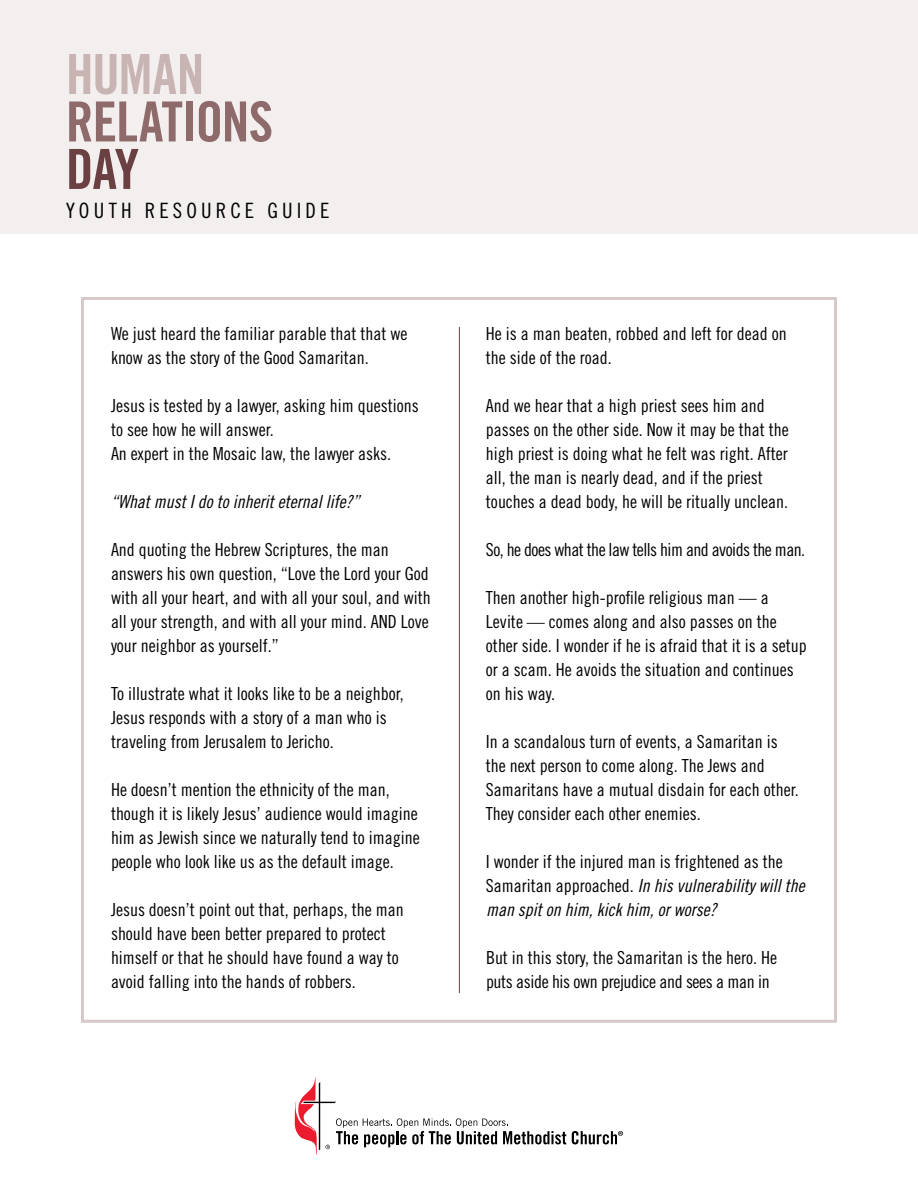
<style>
.page{position:relative;width:918px;height:1188px;background:#fff}
.page>*{position:absolute;margin:0;border:0;box-sizing:border-box;transform-origin:0 0}
.t1{font:55.35px "Trade Gothic LT Std Bd Cn 20";letter-spacing:-.015em;color:#8f6a6b}
.t2{font:55.35px "Trade Gothic LT Std Bd Cn 20";letter-spacing:-.015em;color:#c8b4b3}
.t3{font:55.35px "Trade Gothic LT Std Bd Cn 20";color:#6b4042}
.t4{font:21.15px "Trade Gothic LT Std Cn 18";letter-spacing:.195em;color:#000}
.t5{font:18px/24px "Trade Gothic LT Std Cn 18";color:#000}
.t6{font:18px "Trade Gothic LT Std Cn 18";letter-spacing:-.03em;color:#000}
.t7{font:italic 18px "Trade Gothic LT Std Cn 18";color:#000}
.s1{font-style:italic}
</style>
<div class="page">
<div style="left:0;top:0;width:918px;height:234px;background:#f3efee"></div>
<svg style="left:572px;top:1131px;width:51px;height:13px"></svg>
<svg style="left:295px;top:1077px;width:271px;height:78px"></svg>
<div style="left:81px;top:297px;width:756px;height:726px;border:3px solid #d7c9c8"></div>
<hr style="left:459px;top:327px;width:1px;height:666px;background:#6b4042">
<h1 class="t2" style="left:66px;top:41px;width:140px">HUMAN</h1>
<h1 class="t1" style="left:66px;top:88px;width:209px">RELATIONS</h1>
<h1 class="t3" style="left:66px;top:136px;width:75px">DAY</h1>
<p class="t4" style="left:66px;top:198px;width:265px">YOUTH RESOURCE GUIDE</p>
<p class="t5" style="left:111px;top:321px;width:298px">We just heard the familiar parable that that we know as the story of the Good Samaritan.</p>
<p class="t5" style="left:111px;top:393px;width:309px">Jesus is tested by a lawyer, asking him questions to see how he will answer.<br>An expert in the Mosaic law, the lawyer asks.</p>
<p class="t7" style="left:111px;top:491px;width:255px">“WhatmustIdotoinheriteternallife?”</p>
<p class="t5" style="left:111px;top:537px;width:321px">And quoting the Hebrew Scriptures, the man answers his own question, “Love the Lord your God with all your heart, and with all your soul, and with all your strength, and with all your mind. AND Love your neighbor as yourself.”</p>
<p class="t5" style="left:111px;top:681px;width:294px">To illustrate what it looks like to be a neighbor,<br>Jesus responds with a story of a man who is traveling from Jerusalem to Jericho.</p>
<p class="t5" style="left:111px;top:777px;width:310px">He doesn’t mention the ethnicity of the man, though it is likely Jesus’ audience would imagine him as Jewish since we naturally tend to imagine people who look like us as the default image.</p>
<p class="t5" style="left:111px;top:897px;width:294px">Jesus doesn’t point out that, perhaps, the man should have been better prepared to protect himself or that he should have found a way to avoid falling into the hands of robbers.</p>
<p class="t5" style="left:486px;top:321px;width:302px">He is a man beaten, robbed and left for dead on the side of the road.</p>
<p class="t5" style="left:486px;top:393px;width:304px">And we hear that a high priest sees him and passes on the other side. Now it may be that the high priest is doing what he felt was right. After all, the man is nearly dead, and if the priest touches a dead body, he will be ritually unclean.</p>
<p class="t6" style="left:486px;top:539px;width:321px">So, he does what the law tells him and avoids the man.</p>
<p class="t5" style="left:486px;top:585px;width:322px">Then another high-profile religious man — a Levite — comes along and also passes on the other side. I wonder if he is afraid that it is a setup or a scam. He avoids the situation and continues on his way.</p>
<p class="t5" style="left:486px;top:729px;width:314px">In a scandalous turn of events, a Samaritan is the next person to come along. The Jews and Samaritans have a mutual disdain for each other.<br>They consider each other enemies.</p>
<p class="t5" style="left:486px;top:849px;width:325px">I wonder if the injured man is frightened as the<br>S a m a r i t a n a p p ro a c h e d . <span class="s1">Inhisvulnerabilitywillthe manspitonhim,kickhim,orworse?</span></p>
<p class="t5" style="left:486px;top:945px;width:293px">But in this story, the Samaritan is the hero. He puts aside his own prejudice and sees a man in</p>
</div>
